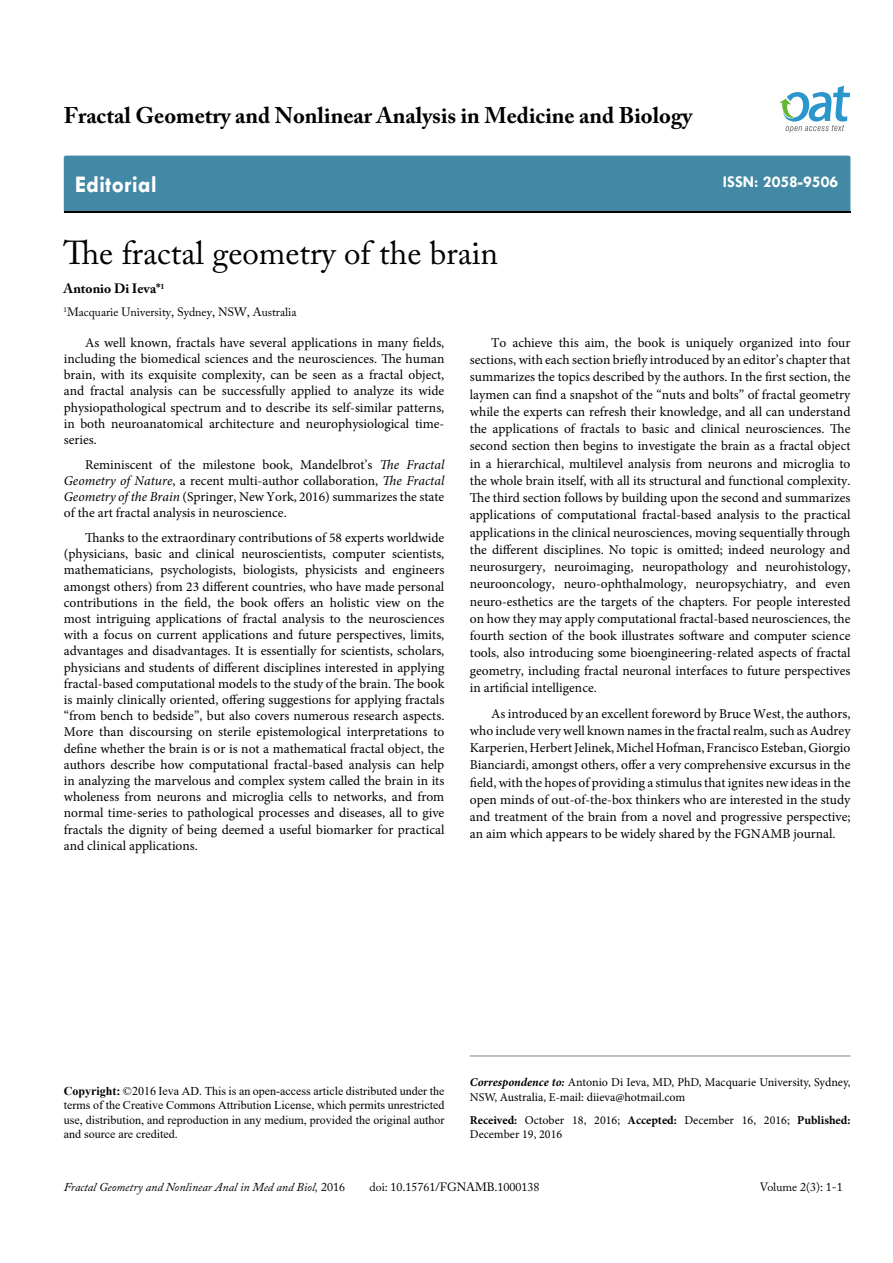
<style>
.page{position:relative;width:893px;height:1263px;background:#fff}
.page>*{position:absolute;margin:0;border:0;box-sizing:border-box;transform-origin:0 0}
.t1{font:33px "Adobe Caslon Pro";color:#000}
.t2{font:700 24px "Tw Cen";color:#fff}
.t3{font:700 22.5px "Adobe Caslon Pro";color:#000}
.t4{font:700 16.5px "Tw Cen";color:#fff}
.t5{font:13.5px/16.2px "Minion Pro";color:#000;text-align:justify}
.t6{font:700 13.5px "Adobe Caslon Pro";color:#000}
.t7{font:12px/14.4px "Times New Roman";color:#000;text-align:justify}
.t8{font:12px/14.4px "Minion Pro";color:#000}
.t9{font:12px "Adobe Caslon Pro";color:#000}
.t10{font:italic 12px "Adobe Caslon Pro";color:#000}
.s1{font-style:italic}
.s2{font-weight:700}
.s3{font-weight:700;font-style:italic}
.s4{font-style:normal}
</style>
<div class="page">
<div style="left:64px;top:156px;width:786px;height:56px;background:#4389a5"></div>
<svg style="left:779px;top:86px;width:71px;height:47px"></svg>
<hr style="left:470px;top:1056px;width:380px;height:1px;background:#808285">
<h3 class="t3" style="left:64px;top:102px;width:630px">Fractal Geometry and Nonlinear Analysis in Medicine and Biology</h3>
<h2 class="t2" style="left:75px;top:170px;width:84px">Editorial</h2>
<h1 class="t1" style="left:64px;top:233px;width:436px">The fractal geometry of the brain</h1>
<p class="t6" style="left:64px;top:281px;width:103px">Antonio Di Ieva*<sup>1</sup></p>
<p class="t9" style="left:64px;top:304px;width:234px"><sup>1</sup>Macquarie University, Sydney, NSW, Australia</p>
<p class="t4" style="left:723px;top:172px;width:117px">ISSN: 2058-9506</p>
<p class="t5" style="left:64px;top:334px;width:382px;text-indent:21px">As well known, fractals have several applications in many fields, including the biomedical sciences and the neurosciences. The human brain, with its exquisite complexity, can be seen as a fractal object, and fractal analysis can be successfully applied to analyze its wide physiopathological spectrum and to describe its self-similar patterns, in both neuroanatomical architecture and neurophysiological time&shy;series.</p>
<p class="t5" style="left:64px;top:456px;width:382px;text-indent:21px">Reminiscent of the milestone book, Mandelbrot’s <span class="s1">The Fractal Geometry of Nature</span>, a recent multi-author collaboration, <span class="s1">The Fractal Geometry of the Brain</span> (Springer, New York, 2016) summarizes the state of the art fractal analysis in neuroscience.</p>
<p class="t5" style="left:64px;top:530px;width:382px;text-indent:21px">Thanks to the extraordinary contributions of 58 experts worldwide (physicians, basic and clinical neuroscientists, computer scientists, mathematicians, psychologists, biologists, physicists and engineers amongst others) from 23 different countries, who have made personal contributions in the field, the book offers an holistic view on the most intriguing applications of fractal analysis to the neurosciences with a focus on current applications and future perspectives, limits, advantages and disadvantages. It is essentially for scientists, scholars, physicians and students of different disciplines interested in applying fractal-based computational models to the study of the brain. The book is mainly clinically oriented, offering suggestions for applying fractals “from bench to bedside”, but also covers numerous research aspects.<br>More than discoursing on sterile epistemological interpretations to define whether the brain is or is not a mathematical fractal object, the authors describe how computational fractal-based analysis can help in analyzing the marvelous and complex system called the brain in its wholeness from neurons and microglia cells to networks, and from normal time-series to pathological processes and diseases, all to give fractals the dignity of being deemed a useful biomarker for practical and clinical applications.</p>
<p class="t5" style="left:470px;top:334px;width:382px;line-height:17.2px;text-indent:21px">To achieve this aim, the book is uniquely organized into four sections, with each section briefly introduced by an editor’s chapter that summarizes the topics described by the authors. In the first section, the laymen can find a snapshot of the “nuts and bolts” of fractal geometry while the experts can refresh their knowledge, and all can understand the applications of fractals to basic and clinical neurosciences. The second section then begins to investigate the brain as a fractal object in a hierarchical, multilevel analysis from neurons and microglia to the whole brain itself, with all its structural and functional complexity.<br>The third section follows by building upon the second and summarizes applications of computational fractal-based analysis to the practical applications in the clinical neurosciences, moving sequentially through the different disciplines. No topic is omitted; indeed neurology and neurosurgery, neuroimaging, neuropathology and neurohistology, neurooncology, neuro-ophthalmology, neuropsychiatry, and even neuro-esthetics are the targets of the chapters. For people interested on how they may apply computational fractal-based neurosciences, the fourth section of the book illustrates software and computer science tools, also introducing some bioengineering-related aspects of fractal geometry, including fractal neuronal interfaces to future perspectives in artificial intelligence.</p>
<p class="t5" style="left:470px;top:705px;width:382px;line-height:17.2px;text-indent:21px">As introduced by an excellent foreword by Bruce West, the authors, who include very well known names in the fractal realm, such as Audrey Karperien, Herbert Jelinek, Michel Hofman, Francisco Esteban, Giorgio Bianciardi, amongst others, offer a very comprehensive excursus in the field, with the hopes of providing a stimulus that ignites new ideas in the open minds of out-of-the-box thinkers who are interested in the study and treatment of the brain from a novel and progressive perspective; an aim which appears to be widely shared by the FGNAMB journal.</p>
<p class="t7" style="left:64px;top:1083px;width:382px"><span class="s2">Copyright:</span> ©2016 Ieva AD. This is an open-access article distributed under the terms of the Creative Commons Attribution License, which permits unrestricted use, distribution, and reproduction in any medium, provided the original author and source are credited.</p>
<p class="t8" style="left:470px;top:1075px;width:382px"><span class="s3">Correspondence to:</span> Antonio Di Ieva, MD, PhD, Macquarie University, Sydney,<br>NSW, Australia, E-mail: diieva@hotmail.com</p>
<p class="t8" style="left:470px;top:1113px;width:382px"><span class="s2">Received:</span> October 18, 2016; <span class="s2">Accepted:</span> December 16, 2016; <span class="s2">Published:<br></span>December 19, 2016</p>
<p class="t10" style="left:64px;top:1180px;width:283px">Fractal Geometry and Nonlinear Anal in Med and Biol, <span class="s4">2016</span></p>
<p class="t9" style="left:369px;top:1180px;width:172px">doi: 10.15761/FGNAMB.1000138</p>
<p class="t9" style="left:760px;top:1180px;width:84px">Volume 2(3): 1-1</p>
</div>
